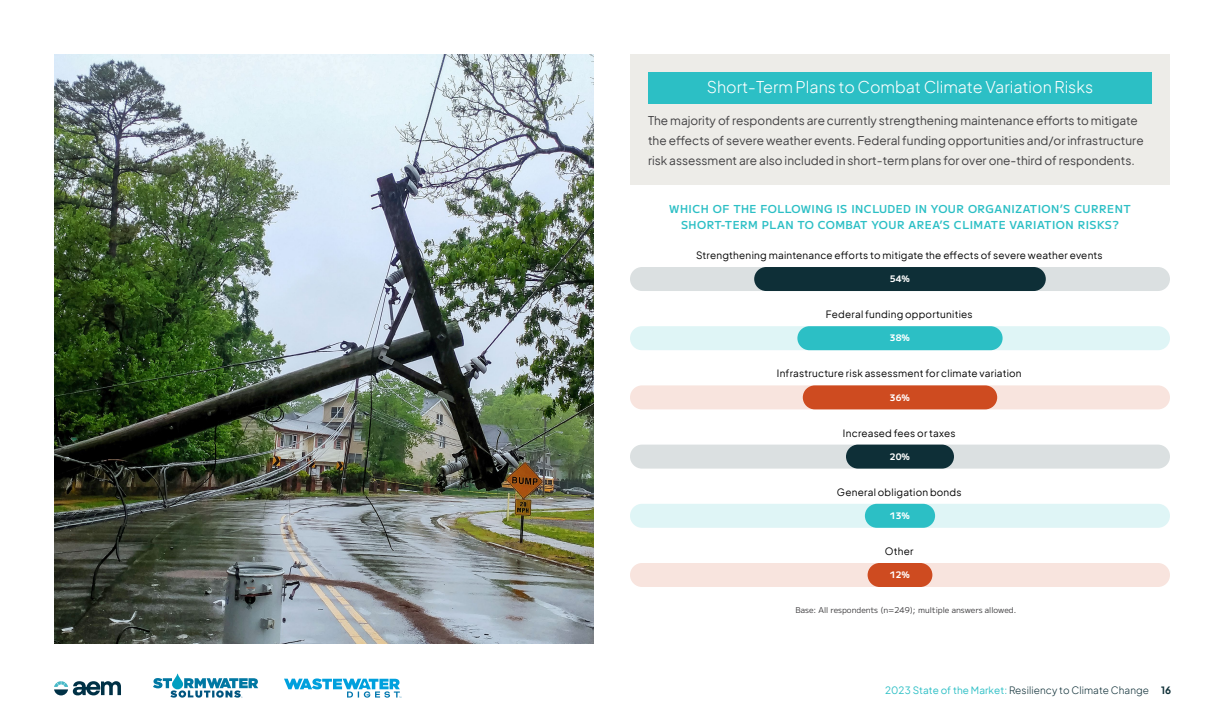
<style>
.page{position:relative;width:1224px;height:720px;background:#fff}
.page>*{position:absolute;margin:0;border:0;box-sizing:border-box;transform-origin:0 0}
.t1{font:300 16px "Plus Jakarta Sans";color:#fff}
.t2{font:12px/20px "Plus Jakarta Sans";color:#414042}
.t3{font:100 11px/16px "MPLUS1";letter-spacing:.04em;color:#2cbfc5;text-align:center}
.t4{font:10px "Plus Jakarta Sans";letter-spacing:.02em;color:#000}
.t5{font:300 10px "Plus Jakarta Sans";letter-spacing:.01em;color:#0e2f37}
.t6{font:100 9px "MPLUS1";color:#fff}
.t7{font:100 8px "MPLUS1";color:#414042}
.s1{font-weight:400;color:#2cbfc5}
.s2{font-weight:700}
</style>
<div class="page">
<svg style="left:54px;top:681px;width:67px;height:14px"></svg>
<svg style="left:153px;top:674px;width:105px;height:24px"></svg>
<svg style="left:284px;top:678px;width:117px;height:20px"></svg>
<div style="left:630px;top:54px;width:540px;height:131px;background:#edece8"></div>
<div style="left:648px;top:72px;width:504px;height:31px;background:#2cbfc5"></div>
<div style="left:630px;top:267px;width:540px;height:24px;background:#dbe0e1;border-radius:12px"></div>
<div style="left:754px;top:267px;width:292px;height:24px;background:#0e2f37;border-radius:12px"></div>
<div style="left:630px;top:326px;width:540px;height:24px;background:#dff5f6;border-radius:12px"></div>
<div style="left:797px;top:326px;width:206px;height:24px;background:#2cbfc5;border-radius:12px"></div>
<div style="left:630px;top:385px;width:540px;height:24px;background:#f8e4de;border-radius:12px"></div>
<div style="left:803px;top:385px;width:194px;height:24px;background:#ce4b20;border-radius:12px"></div>
<div style="left:630px;top:445px;width:540px;height:24px;background:#dbe0e1;border-radius:12px"></div>
<div style="left:846px;top:445px;width:108px;height:24px;background:#0e2f37;border-radius:12px"></div>
<div style="left:630px;top:504px;width:540px;height:24px;background:#dff5f6;border-radius:12px"></div>
<div style="left:865px;top:504px;width:70px;height:24px;background:#2cbfc5;border-radius:12px"></div>
<div style="left:630px;top:563px;width:540px;height:24px;background:#f8e4de;border-radius:12px"></div>
<div style="left:868px;top:563px;width:64px;height:24px;background:#ce4b20;border-radius:12px"></div>
<img style="left:54px;top:54px;width:540px;height:590px">
<h1 class="t1" style="left:707px;top:74px;width:388px">Short-Term Plans to Combat Climate Variation Risks</h1>
<p class="t2" style="left:648px;top:109px;width:497px">The majority of respondents are currently strengthening maintenance efforts to mitigate the effects of severe weather events. Federal funding opportunities and/or infrastructure risk assessment are also included in short-term plans for over one-third of respondents.</p>
<p class="t3" style="left:669px;top:200px;width:463px">WHICH OF THE FOLLOWING IS INCLUDED IN YOUR ORGANIZATION’S CURRENT<br>SHORT-TERM PLAN TO COMBAT YOUR AREA’S CLIMATE VARIATION RISKS?</p>
<p class="t4" style="left:696px;top:247px;width:408px">Strengthening maintenance efforts to mitigate the effects of severe weather events</p>
<p class="t6" style="left:890px;top:272px;width:22px">54%</p>
<p class="t4" style="left:826px;top:306px;width:148px">Federal funding opportunities</p>
<p class="t6" style="left:890px;top:331px;width:22px">38%</p>
<p class="t4" style="left:777px;top:366px;width:246px">Infrastructure risk assessment for climate variation</p>
<p class="t6" style="left:890px;top:390px;width:22px">36%</p>
<p class="t4" style="left:843px;top:425px;width:114px">Increased fees or taxes</p>
<p class="t6" style="left:890px;top:449px;width:22px">20%</p>
<p class="t4" style="left:837px;top:484px;width:126px">General obligation bonds</p>
<p class="t6" style="left:890px;top:508px;width:22px">13%</p>
<p class="t4" style="left:885px;top:543px;width:30px">Other</p>
<p class="t6" style="left:890px;top:568px;width:22px">12%</p>
<p class="t7" style="left:796px;top:603px;width:222px">Base: All respondents (n=249); multiple answers allowed.</p>
<p class="t5" style="left:885px;top:682px;width:288px"><span class="s1">2023 State of the Market:</span> Resiliency to Climate Change <span class="s2">16</span></p>
</div>
